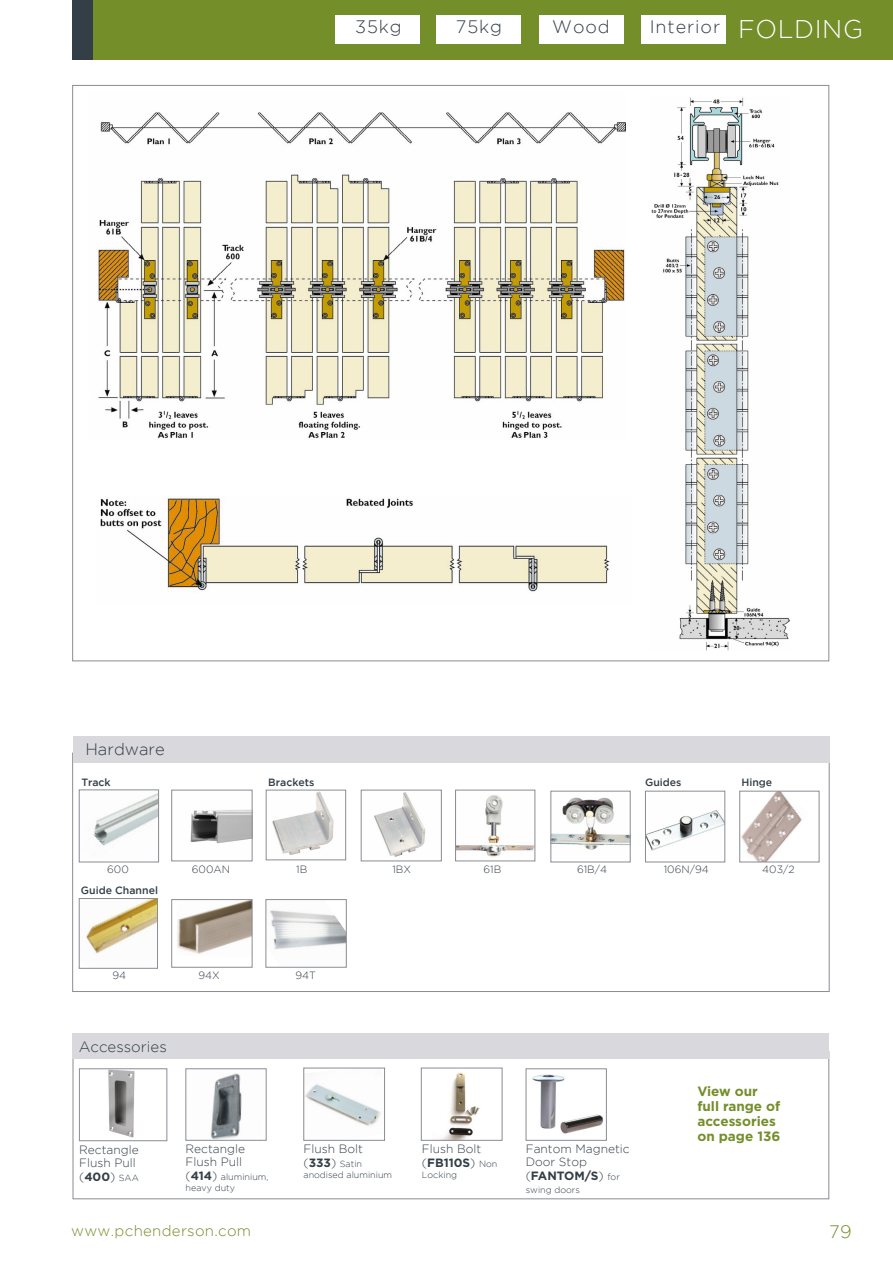
<style>
.page{position:relative;width:893px;height:1263px;background:#fff}
.page>*{position:absolute;margin:0;border:0;box-sizing:border-box;transform-origin:0 0}
.t1{font:300 18px "Gotham";letter-spacing:.05em;color:#333e47}
.t2{font:300 18px "Gotham";color:#748e2a}
.t3{font:300 16.5px "Gotham";color:#333e47}
.t4{font:300 15px "Gotham";letter-spacing:.02em;color:#748e2a}
.t5{font:300 15px "Gotham";color:#333e47}
.t6{font:700 13.5px/15px "Gotham";color:#748e2a}
.t7{font:300 12px/13.5px "Gotham";color:#333e47}
.t8{font:300 10.5px "Gotham";color:#333e47}
.t9{font:500 10.5px "Gotham";color:#333e47}
.t10{font:300 9px/10.8px "Gotham";color:#333e47}
.s1{font-size:25.5px;color:#fff}
.s2{font-weight:700}
.s3{font-size:9px}
.s4{font-size:12px}
.s5{font-weight:700;font-size:12px}
</style>
<div class="page">
<div style="left:72px;top:85px;width:757px;height:576px;background:#fff;border:1px solid #8b8c94"></div>
<img style="left:651px;top:97px;width:138px;height:554px">
<div style="left:72px;top:0;width:60px;height:59px;background:#333e47"></div>
<div style="left:94px;top:0;width:799px;height:59px;background:#748e2a"></div>
<div style="left:641px;top:16px;width:84px;height:28px;background:#fff"></div>
<div style="left:539px;top:16px;width:84px;height:28px;background:#fff"></div>
<div style="left:437px;top:16px;width:84px;height:28px;background:#fff"></div>
<div style="left:335px;top:16px;width:85px;height:28px;background:#fff"></div>
<div style="left:73px;top:1033px;width:756px;height:26px;background:#d9d8dc"></div>
<img style="left:98px;top:112px;width:527px;height:326px">
<img style="left:100px;top:497px;width:510px;height:95px">
<img style="left:306px;top:1084px;width:75px;height:42px">
<div style="left:304px;top:1068px;width:81px;height:72px;border:1px solid #8b8c94"></div>
<img style="left:443px;top:1072px;width:37px;height:66px">
<div style="left:421px;top:1068px;width:81px;height:72px;border:1px solid #8b8c94"></div>
<img style="left:108px;top:1070px;width:27px;height:68px">
<div style="left:79px;top:1068px;width:88px;height:73px;border:1px solid #8b8c94"></div>
<img style="left:210px;top:1073px;width:32px;height:65px">
<img style="left:532px;top:1074px;width:72px;height:60px">
<div style="left:526px;top:1068px;width:81px;height:72px;border:1px solid #8b8c94"></div>
<svg style="left:497px;top:809px;width:89px;height:54px"></svg>
<img style="left:93px;top:793px;width:64px;height:53px">
<div style="left:79px;top:790px;width:80px;height:72px;border:1px solid #8b8c94"></div>
<img style="left:190px;top:809px;width:60px;height:35px">
<div style="left:171px;top:790px;width:81px;height:71px;border:1px solid #8b8c94"></div>
<img style="left:272px;top:792px;width:62px;height:63px">
<div style="left:266px;top:790px;width:80px;height:70px;border:1px solid #8b8c94"></div>
<img style="left:374px;top:792px;width:52px;height:65px">
<div style="left:361px;top:790px;width:81px;height:71px;border:1px solid #8b8c94"></div>
<img style="left:86px;top:900px;width:70px;height:54px">
<div style="left:79px;top:898px;width:79px;height:70px;border:1px solid #8b8c94"></div>
<img style="left:177px;top:901px;width:73px;height:53px">
<div style="left:171px;top:899px;width:81px;height:68px;border:1px solid #8b8c94"></div>
<img style="left:457px;top:795px;width:76px;height:64px">
<div style="left:455px;top:790px;width:80px;height:71px;border:1px solid #8b8c94"></div>
<div style="left:73px;top:737px;width:757px;height:26px;background:#d9d8dc"></div>
<img style="left:270px;top:910px;width:75px;height:39px">
<div style="left:266px;top:899px;width:81px;height:68px;border:1px solid #8b8c94"></div>
<img style="left:553px;top:797px;width:75px;height:63px">
<div style="left:551px;top:791px;width:79px;height:71px;border:1px solid #8b8c94"></div>
<img style="left:647px;top:810px;width:76px;height:41px">
<div style="left:645px;top:791px;width:80px;height:71px;border:1px solid #8b8c94"></div>
<img style="left:741px;top:793px;width:61px;height:67px">
<div style="left:739px;top:791px;width:80px;height:71px;border:1px solid #8b8c94"></div>
<h1 class="t1" style="left:355px;top:17px;width:48px">35kg</h1>
<h1 class="t1" style="left:456px;top:17px;width:48px">75kg</h1>
<h1 class="t1" style="left:552px;top:17px;width:59px">Wood</h1>
<h1 class="t1" style="left:650px;top:17px;width:215px">Interior <span class="s1">FOLDING</span></h1>
<h2 class="t3" style="left:85px;top:740px;width:81px">Hardware</h2>
<p class="t9" style="left:81px;top:776px;width:31px">Track</p>
<p class="t9" style="left:268px;top:776px;width:48px">Brackets</p>
<p class="t9" style="left:645px;top:776px;width:38px">Guides</p>
<p class="t9" style="left:741px;top:776px;width:32px">Hinge</p>
<p class="t8" style="left:107px;top:864px;width:23px">600</p>
<p class="t8" style="left:192px;top:864px;width:40px">600AN</p>
<p class="t8" style="left:296px;top:864px;width:13px">1B</p>
<p class="t8" style="left:392px;top:864px;width:20px">1BX</p>
<p class="t8" style="left:484px;top:864px;width:19px">61B</p>
<p class="t8" style="left:577px;top:864px;width:32px">61B/4</p>
<p class="t8" style="left:664px;top:864px;width:46px">106N/94</p>
<p class="t8" style="left:762px;top:864px;width:34px">403/2</p>
<p class="t9" style="left:81px;top:885px;width:79px">Guide Channel</p>
<p class="t8" style="left:112px;top:970px;width:15px">94</p>
<p class="t8" style="left:199px;top:970px;width:23px">94X</p>
<p class="t8" style="left:295px;top:970px;width:22px">94T</p>
<p class="t5" style="left:79px;top:1038px;width:90px">Accessories</p>
<p class="t7" style="left:79px;top:1143px;width:61px">Rectangle<br>Flush Pull (<span class="s2">400</span>) <span class="s3">SAA</span></p>
<p class="t7" style="left:186px;top:1142px;width:61px">Rectangle<br>Flush Pull</p>
<p class="t10" style="left:186px;top:1171px;width:84px"><span class="s4">(</span><span class="s5">414</span><span class="s4">)</span> aluminium, heavy duty</p>
<p class="t7" style="left:304px;top:1142px;width:61px">Flush Bolt</p>
<p class="t10" style="left:304px;top:1159px;width:90px"><span class="s4">(</span><span class="s5">333</span><span class="s4">)</span> Satin anodised aluminium</p>
<p class="t7" style="left:422px;top:1141px;width:77px;line-height:14.4px">Flush Bolt (<span class="s2">FB110S</span>) <span class="s3">Non</span></p>
<p class="t10" style="left:422px;top:1169px;width:37px">Locking</p>
<p class="t7" style="left:526px;top:1142px;width:105px">Fantom Magnetic<br>Door Stop (<span class="s2">FANTOM/S</span>) <span class="s3">for</span></p>
<p class="t10" style="left:526px;top:1185px;width:56px">swing doors</p>
<p class="t6" style="left:697px;top:1084px;width:85px">View our full range of accessories on page 136</p>
<p class="t4" style="left:71px;top:1222px;width:182px">www.pchenderson.com</p>
<h1 class="t2" style="left:829px;top:1222px;width:24px">79</h1>
</div>
